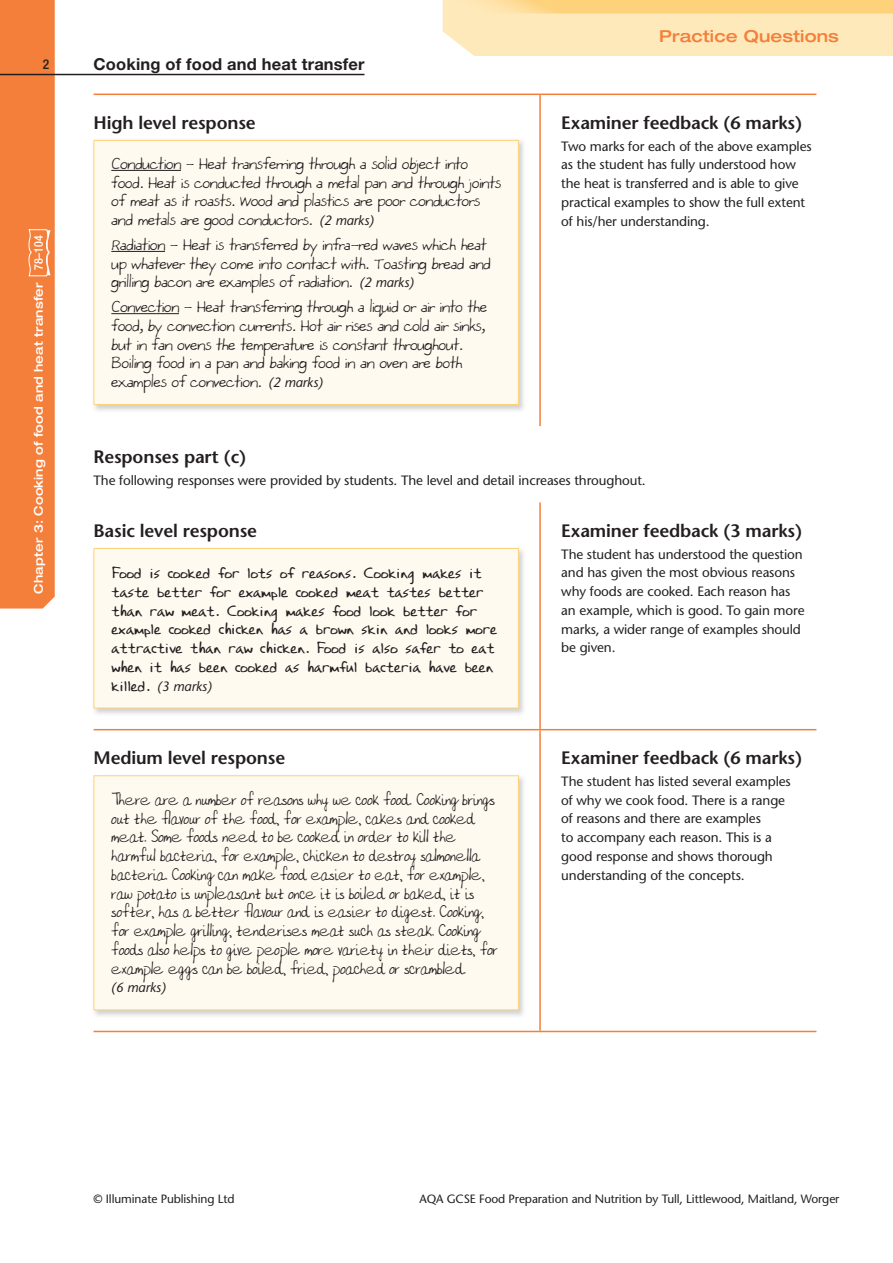
<style>
.page{position:relative;width:893px;height:1263px;background:#fff}
.page>*{position:absolute;margin:0;border:0;box-sizing:border-box;transform-origin:0 0}
.t1{font:600 18px "Stone Sans Std";letter-spacing:-.01em;color:#231f20}
.t2{font:17.25px/18.8px "Karens Hand";letter-spacing:-.01em;color:#231f20}
.t3{font:16.5px/18.8px "Emilys Hand";letter-spacing:-.015em;color:#231f20}
.t4{font:700 16.5px "Helvetica Neue LT Std";letter-spacing:.01em;color:#231f20}
.t5{font:500 expanded 16.5px "Helvetica Neue LT Std";letter-spacing:.01em;color:#f47f3b}
.t6{font:15.75px/18.8px "Veronicas Hand";letter-spacing:-.01em;color:#231f20}
.t7{font:500 13.5px/18.8px "Stone Sans Std";letter-spacing:-.01em;color:#231f20}
.t8{font:italic 500 13.5px "Stone Sans Std";letter-spacing:-.01em;color:#231f20}
.t9{font:500 condensed 13.5px "Helvetica Neue LT Std";color:#231f20}
.t10{font:500 12px "Stone Sans Std";letter-spacing:-.01em;color:#231f20}
.t11{font:500 expanded 12px "Helvetica Neue LT Std";letter-spacing:.01em;color:#fff}
.s1{font-stretch:condensed}
.s2{font-family:"Stone Sans Std";font-weight:500;font-style:italic;font-size:13.5px}
.s3{font-family:"Emilys Hand";font-weight:400;font-style:normal;font-size:16.5px}
</style>
<div class="page">
<div style="left:443px;top:13px;width:450px;height:43px;background:#fee9ba"></div>
<div style="left:0;top:0;width:55px;height:608px;background:#f47f3b"></div>
<hr style="left:94px;top:94px;width:446px;height:1px;background:#f47f3b">
<hr style="left:540px;top:94px;width:276px;height:1px;background:#f47f3b">
<hr style="left:539px;top:95px;width:2px;height:331px;background:#f47f3b">
<img style="left:93px;top:139px;width:431px;height:272px">
<div style="left:94px;top:140px;width:424px;height:264px;background:#fefaf0"></div>
<hr style="left:111px;top:170px;width:70px;height:1px;background:#231f20">
<hr style="left:111px;top:251px;width:54px;height:1px;background:#231f20">
<hr style="left:111px;top:313px;width:68px;height:1px;background:#231f20">
<div style="left:94px;top:140px;width:425px;height:265px;border:1px solid #fed17b"></div>
<hr style="left:94px;top:729px;width:446px;height:1px;background:#f47f3b">
<hr style="left:540px;top:729px;width:276px;height:1px;background:#f47f3b">
<hr style="left:94px;top:1031px;width:446px;height:1px;background:#f47f3b">
<hr style="left:540px;top:1031px;width:276px;height:1px;background:#f47f3b">
<hr style="left:539px;top:502px;width:2px;height:227px;background:#f47f3b">
<hr style="left:539px;top:730px;width:2px;height:301px;background:#f47f3b">
<img style="left:93px;top:548px;width:431px;height:166px">
<div style="left:94px;top:548px;width:424px;height:160px;background:#fefaf0"></div>
<div style="left:94px;top:548px;width:425px;height:160px;border:1px solid #fed17b"></div>
<img style="left:93px;top:775px;width:431px;height:241px">
<div style="left:94px;top:776px;width:424px;height:234px;background:#fefaf0"></div>
<div style="left:94px;top:775px;width:425px;height:235px;border:1px solid #fed17b"></div>
<hr style="left:0;top:74px;width:364px;height:1px;background:#231f20">
<p class="t9" style="left:43px;top:56px;width:8px">2</p>
<p class="t4" style="left:94px;top:53px;width:273px">Cooking of food and heat transfer</p>
<p class="t5" style="left:659px;top:26px;width:181px">Practice Questions</p>
<p class="t11" style="left:31px;top:593px;width:360px;rotate:-90deg">Chapter 3: Cooking of food and heat transfer <span class="s1">78–104</span></p>
<h1 class="t1" style="left:94px;top:112px;width:164px">High level response</h1>
<p class="t6" style="left:111px;top:155px;width:391px">Conduction – Heat transferring through a solid object into food. Heat is conducted through a metal pan and through joints of meat as it roasts. Wood and plastics are poor conductors and metals are good conductors. <span class="s2">(2 marks)</span></p>
<p class="t6" style="left:111px;top:236px;width:381px">Radiation – Heat is transferred by infra-red waves which heat up whatever they come into contact with. Toasting bread and grilling bacon are examples of radiation. <span class="s2">(2 marks)</span></p>
<p class="t6" style="left:111px;top:298px;width:377px">Convection – Heat transferring through a liquid or air into the food, by convection currents. Hot air rises and cold air sinks, but in fan ovens the temperature is constant throughout.<br>Boiling food in a pan and baking food in an oven are both examples of convection. <span class="s2">(2 marks)</span></p>
<h1 class="t1" style="left:561px;top:112px;width:243px">Examiner feedback (6 marks)</h1>
<p class="t7" style="left:561px;top:136px;width:252px">Two marks for each of the above examples as the student has fully understood how the heat is transferred and is able to give practical examples to show the full extent of his/her understanding.</p>
<h1 class="t1" style="left:94px;top:446px;width:154px">Responses part (c)</h1>
<p class="t7" style="left:94px;top:471px;width:554px">The following responses were provided by students. The level and detail increases throughout.</p>
<h1 class="t1" style="left:94px;top:520px;width:165px">Basic level response</h1>
<p class="t3" style="left:111px;top:563px;width:387px">Food is cooked for lots of reasons. Cooking makes it taste better for example cooked meat tastes better than raw meat. Cooking makes food look better for example cooked chicken has a brown skin and looks more attractive than raw chicken. Food is also safer to eat when it has been cooked as harmful bacteria have been</p>
<p class="t8" style="left:111px;top:678px;width:102px"><span class="s3">killed.</span> (3 marks)</p>
<h1 class="t1" style="left:561px;top:520px;width:243px">Examiner feedback (3 marks)</h1>
<p class="t7" style="left:561px;top:545px;width:245px">The student has understood the question and has given the most obvious reasons why foods are cooked. Each reason has an example, which is good. To gain more marks, a wider range of examples should be given.</p>
<h1 class="t1" style="left:94px;top:747px;width:193px">Medium level response</h1>
<p class="t2" style="left:111px;top:791px;width:388px">There are a number of reasons why we cook food. Cooking brings out the flavour of the food, for example, cakes and cooked meat. Some foods need to be cooked in order to kill the harmful bacteria, for example, chicken to destroy salmonella bacteria. Cooking can make food easier to eat, for example, raw potato is unpleasant but once it is boiled or baked, it is softer, has a better flavour and is easier to digest. Cooking, for example grilling, tenderises meat such as steak. Cooking foods also helps to give people more variety in their diets, for example eggs can be boiled, fried, poached or scrambled.</p>
<p class="t8" style="left:111px;top:980px;width:56px">(6 marks)</p>
<h1 class="t1" style="left:561px;top:747px;width:243px">Examiner feedback (6 marks)</h1>
<p class="t7" style="left:561px;top:772px;width:231px">The student has listed several examples of why we cook food. There is a range of reasons and there are examples<br>to accompany each reason. This is a good response and shows thorough understanding of the concepts.</p>
<p class="t10" style="left:94px;top:1192px;width:143px">© Illuminate Publishing Ltd</p>
<p class="t10" style="left:420px;top:1192px;width:421px">AQA GCSE Food Preparation and Nutrition by Tull, Littlewood, Maitland, Worger</p>
</div>
